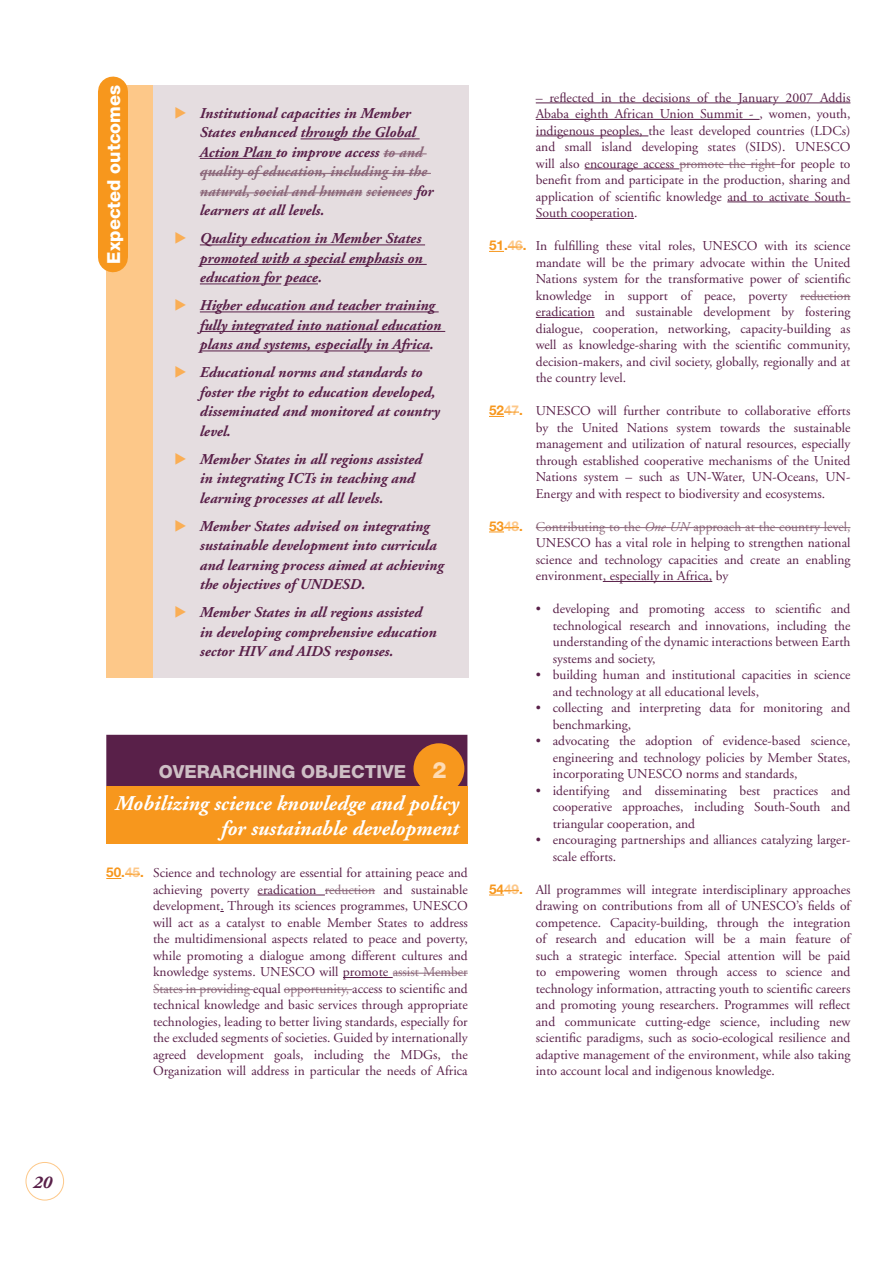
<style>
.page{position:relative;width:893px;height:1263px;background:#fff}
.page>*{position:absolute;margin:0;border:0;box-sizing:border-box;transform-origin:0 0}
.t1{font:italic 700 21px/25.2px "Adobe Garamond";color:#fff;text-align:right}
.t2{font:800 18px "Helvetica Neue";color:#cebfc5}
.t3{font:800 18px "Helvetica Neue";color:#fff}
.t4{font:italic 700 18px "Adobe Garamond";color:#592049}
.t5{font:italic 700 15px/19.5px "Adobe Garamond";color:#592049}
.t6{font:13.5px/16.5px "Adobe Garamond";color:#592049;text-align:justify}
.s1{font-family:"European Pi Three";font-weight:400;font-style:normal;color:#faae55}
.s2{color:#8b6679}
.s3{font-size:22.5px;color:#fedbb4}
.s4{font-family:"Helvetica Neue";font-weight:700;color:#f7971d}
.s5{font-family:"Helvetica Neue";font-weight:700;color:#fdc889}
.s6{font-style:italic;color:#8b6679}
</style>
<div class="page">
<div style="left:26px;top:1162px;width:38px;height:38px;border:1px solid #fdc889;border-radius:50%"></div>
<hr style="left:258px;top:895px;width:67px;height:1px;background:#592049">
<hr style="left:343px;top:977px;width:50px;height:1px;background:#592049">
<div style="left:106px;top:85px;width:47px;height:593px;background:#fdc889"></div>
<div style="left:153px;top:85px;width:316px;height:593px;background:#e5dde0"></div>
<div style="left:98px;top:92px;width:30px;height:165px;background:#f7971d"></div>
<hr style="left:301px;top:139px;width:119px;height:1px;background:#592049">
<hr style="left:200px;top:158px;width:76px;height:1px;background:#592049">
<hr style="left:200px;top:245px;width:225px;height:1px;background:#592049">
<hr style="left:200px;top:264px;width:227px;height:1px;background:#592049">
<hr style="left:200px;top:284px;width:81px;height:1px;background:#592049">
<hr style="left:285px;top:284px;width:33px;height:1px;background:#592049">
<hr style="left:200px;top:312px;width:239px;height:1px;background:#592049">
<hr style="left:200px;top:331px;width:245px;height:1px;background:#592049">
<hr style="left:200px;top:351px;width:230px;height:1px;background:#592049">
<hr style="left:383px;top:154px;width:44px;height:1px;background:#8b6679">
<hr style="left:200px;top:173px;width:231px;height:1px;background:#8b6679">
<hr style="left:200px;top:193px;width:162px;height:1px;background:#8b6679">
<hr style="left:366px;top:193px;width:46px;height:1px;background:#8b6679">
<div style="left:106px;top:735px;width:361px;height:51px;background:#592049"></div>
<div style="left:106px;top:786px;width:361px;height:57px;background:#f7971d"></div>
<div style="left:413px;top:743px;width:51px;height:51px;background:#f7971d;border-radius:50%"></div>
<svg style="left:106px;top:874px;width:34px;height:5px"></svg>
<hr style="left:325px;top:890px;width:50px;height:1px;background:#8b6679">
<hr style="left:393px;top:973px;width:75px;height:1px;background:#8b6679">
<hr style="left:153px;top:989px;width:100px;height:1px;background:#8b6679">
<hr style="left:284px;top:989px;width:68px;height:1px;background:#8b6679">
<hr style="left:536px;top:103px;width:314px;height:1px;background:#592049">
<hr style="left:536px;top:119px;width:224px;height:1px;background:#592049">
<hr style="left:536px;top:136px;width:112px;height:1px;background:#592049">
<hr style="left:585px;top:169px;width:94px;height:1px;background:#592049">
<hr style="left:727px;top:202px;width:123px;height:1px;background:#592049">
<hr style="left:536px;top:218px;width:98px;height:1px;background:#592049">
<hr style="left:536px;top:317px;width:59px;height:1px;background:#592049">
<hr style="left:603px;top:581px;width:109px;height:1px;background:#592049">
<hr style="left:679px;top:164px;width:101px;height:1px;background:#8b6679">
<svg style="left:489px;top:247px;width:34px;height:5px"></svg>
<hr style="left:800px;top:296px;width:50px;height:1px;background:#8b6679">
<svg style="left:489px;top:412px;width:30px;height:5px"></svg>
<svg style="left:489px;top:527px;width:30px;height:6px"></svg>
<hr style="left:536px;top:527px;width:314px;height:1px;background:#8b6679">
<svg style="left:489px;top:890px;width:30px;height:6px"></svg>
<h2 class="t4" style="left:33px;top:1175px;width:20px">20</h2>
<h2 class="t3" style="left:107px;top:264px;width:180px;rotate:-90deg">Expected outcomes</h2>
<p class="t5" style="left:200px;top:105px;width:235px;text-indent:-26px"><span class="s1">-</span> Institutional capacities in Member States enhanced through the Global Action Plan to improve access <span class="s2">to and quality of education, including in the natural, social and human sciences</span> for learners at all levels.</p>
<p class="t5" style="left:200px;top:230px;width:224px;text-align:justify;text-indent:-26px"><span class="s1">-</span> Quality education in Member States promoted with a special emphasis on education for peace.</p>
<p class="t5" style="left:200px;top:297px;width:243px;text-indent:-26px"><span class="s1">-</span> Higher education and teacher training fully integrated into national education plans and systems, especially in Africa.</p>
<p class="t5" style="left:200px;top:364px;width:242px;text-indent:-26px"><span class="s1">-</span> Educational norms and standards to foster the right to education developed, disseminated and monitored at country level.</p>
<p class="t5" style="left:200px;top:451px;width:224px;text-indent:-26px"><span class="s1">-</span> Member States in all regions assisted in integrating ICTs in teaching and learning processes at all levels.</p>
<p class="t5" style="left:200px;top:518px;width:245px;text-indent:-26px"><span class="s1">-</span> Member States advised on integrating sustainable development into curricula and learning process aimed at achieving the objectives of UNDESD.</p>
<p class="t5" style="left:200px;top:604px;width:238px;text-indent:-26px"><span class="s1">-</span> Member States in all regions assisted in developing comprehensive education sector HIV and AIDS responses.</p>
<h2 class="t2" style="left:159px;top:765px;width:289px">OVERARCHING OBJECTIVE <span class="s3">2</span></h2>
<h1 class="t1" style="left:115px;top:792px;width:345px">Mobilizing science knowledge and policy for sustainable development</h1>
<p class="t6" style="left:153px;top:866px;width:316px;text-indent:-47px"><span class="s4">50.</span><span class="s5">45</span><span class="s4">.</span> Science and technology are essential for attaining peace and achieving poverty eradication <span class="s2">reduction</span> and sustainable development. Through its sciences programmes, UNESCO will act as a catalyst to enable Member States to address the multidimensional aspects related to peace and poverty, while promoting a dialogue among different cultures and knowledge systems. UNESCO will promote <span class="s2">assist Member States in providing</span> equal <span class="s2">opportunity,</span> access to scientific and technical knowledge and basic services through appropriate technologies, leading to better living standards, especially for the excluded segments of societies. Guided by internationally agreed development goals, including the MDGs, the Organization will address in particular the needs of Africa</p>
<p class="t6" style="left:536px;top:90px;width:316px">– reflected in the decisions of the January 2007 Addis Ababa eighth African Union Summit - , women, youth, indigenous peoples, the least developed countries (LDCs) and small island developing states (SIDS). UNESCO will also encourage access <span class="s2">promote the right</span> for people to benefit from and participate in the production, sharing and application of scientific knowledge and to activate South-South cooperation.</p>
<p class="t6" style="left:536px;top:239px;width:316px;text-indent:-47px"><span class="s4">51.</span><span class="s5">46</span><span class="s4">.</span> In fulfilling these vital roles, UNESCO with its science mandate will be the primary advocate within the United Nations system for the transformative power of scientific knowledge in support of peace, poverty <span class="s2">reduction </span>eradication and sustainable development by fostering dialogue, cooperation, networking, capacity-building as well as knowledge-sharing with the scientific community, decision-makers, and civil society, globally, regionally and at the country level.</p>
<p class="t6" style="left:536px;top:404px;width:316px;text-indent:-47px"><span class="s4">52</span><span class="s5">47</span><span class="s4">.</span> UNESCO will further contribute to collaborative efforts by the United Nations system towards the sustainable management and utilization of natural resources, especially through established cooperative mechanisms of the United Nations system – such as UN-Water, UN-Oceans, UN-Energy and with respect to biodiversity and ecosystems.</p>
<p class="t6" style="left:536px;top:519px;width:316px;text-indent:-47px"><span class="s4">53</span><span class="s5">48</span><span class="s4">.</span> <span class="s2">Contributing to the</span> <span class="s6">One UN</span> <span class="s2">approach at the country level, </span>UNESCO has a vital role in helping to strengthen national science and technology capacities and create an enabling environment, especially in Africa, by</p>
<p class="t6" style="left:553px;top:602px;width:299px;text-indent:-17px">• developing and promoting access to scientific and technological research and innovations, including the understanding of the dynamic interactions between Earth systems and society,</p>
<p class="t6" style="left:553px;top:668px;width:299px;text-indent:-17px">• building human and institutional capacities in science and technology at all educational levels,</p>
<p class="t6" style="left:553px;top:701px;width:299px;text-indent:-17px">• collecting and interpreting data for monitoring and benchmarking,</p>
<p class="t6" style="left:553px;top:734px;width:299px;text-indent:-17px">• advocating the adoption of evidence-based science, engineering and technology policies by Member States, incorporating UNESCO norms and standards,</p>
<p class="t6" style="left:553px;top:783px;width:299px;text-indent:-17px">• identifying and disseminating best practices and cooperative approaches, including South-South and triangular cooperation, and</p>
<p class="t6" style="left:553px;top:833px;width:299px;text-indent:-17px">• encouraging partnerships and alliances catalyzing larger&shy;scale efforts.</p>
<p class="t6" style="left:536px;top:882px;width:316px;text-indent:-47px"><span class="s4">54</span><span class="s5">49</span><span class="s4">.</span> All programmes will integrate interdisciplinary approaches drawing on contributions from all of UNESCO’s fields of competence. Capacity-building, through the integration of research and education will be a main feature of such a strategic interface. Special attention will be paid to empowering women through access to science and technology information, attracting youth to scientific careers and promoting young researchers. Programmes will reflect and communicate cutting-edge science, including new scientific paradigms, such as socio-ecological resilience and adaptive management of the environment, while also taking into account local and indigenous knowledge.</p>
</div>
